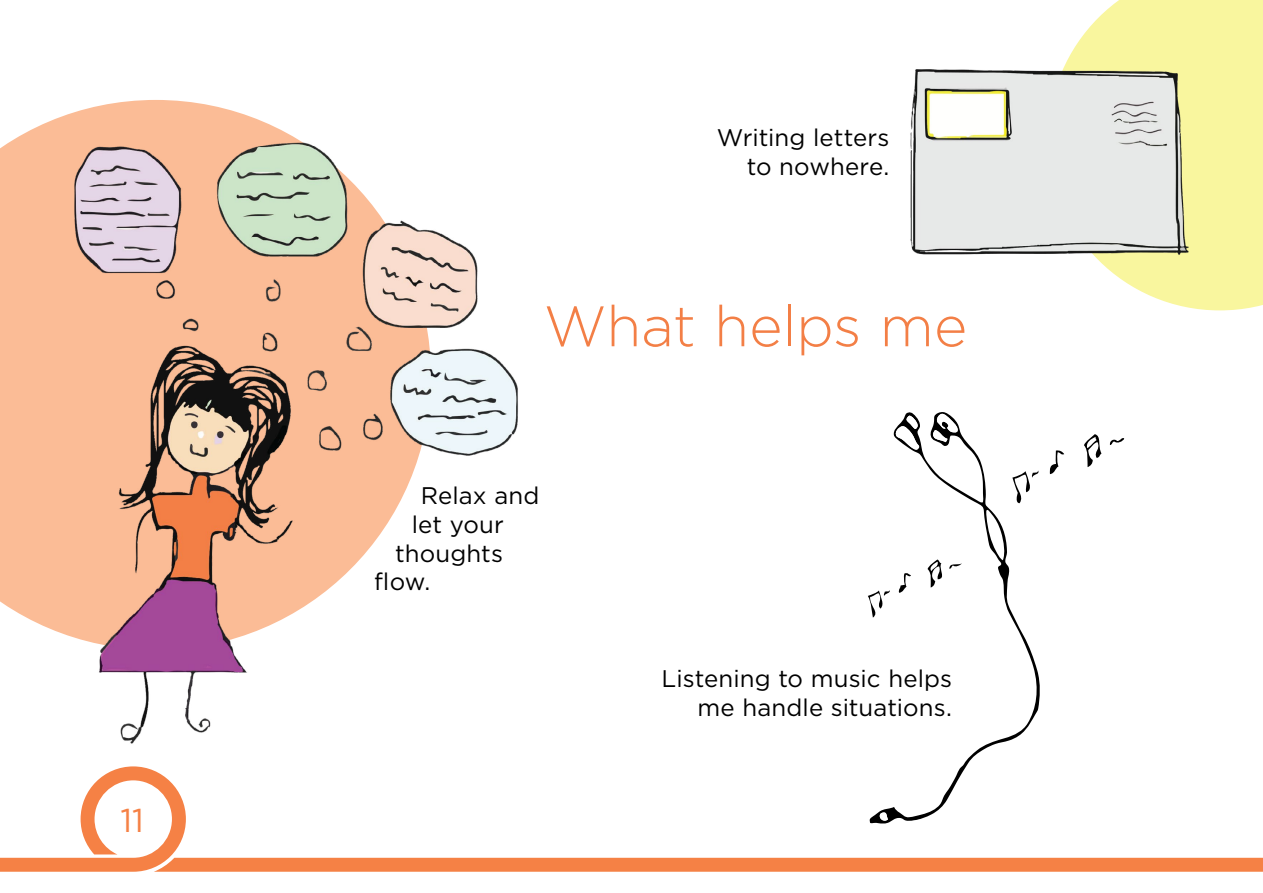
<style>
.page{position:relative;width:1263px;height:893px;background:#fff}
.page>*{position:absolute;margin:0;border:0;box-sizing:border-box;transform-origin:0 0}
.t1{font:300 57px "Gotham";letter-spacing:-.005em;color:#f37f46}
.t2{font:33px "Gotham";color:#f58145}
.t3{font:24px/28.8px "Gotham";letter-spacing:.005em;color:#000;text-align:right}
</style>
<div class="page">
<svg style="left:1070px;top:0;width:193px;height:310px;background:#f9f7a9"></svg>
<svg style="left:0;top:100px;width:292px;height:534px;background:#fbc3a2"></svg>
<img style="left:64px;top:136px;width:454px;height:608px">
<img style="left:910px;top:55px;width:289px;height:224px">
<svg style="left:893px;top:412px;width:147px;height:354px"></svg>
<svg style="left:894px;top:415px;width:25px;height:35px"></svg>
<svg style="left:932px;top:414px;width:27px;height:28px"></svg>
<svg style="left:1084px;top:434px;width:18px;height:33px"></svg>
<svg style="left:1109px;top:438px;width:15px;height:7px"></svg>
<svg style="left:1012px;top:470px;width:28px;height:33px"></svg>
<svg style="left:1050px;top:450px;width:14px;height:24px"></svg>
<svg style="left:868px;top:590px;width:22px;height:28px"></svg>
<svg style="left:927px;top:560px;width:35px;height:27px"></svg>
<svg style="left:898px;top:572px;width:13px;height:21px"></svg>
<svg style="left:0;top:766px;width:1263px;height:106px"></svg>
<p class="t2" style="left:120px;top:799px;width:25px">11</p>
<p class="t3" style="left:717px;top:123px;width:174px">Writing letters to nowhere.</p>
<h1 class="t1" style="left:544px;top:290px;width:425px">What helps me</h1>
<p class="t3" style="left:421px;top:481px;width:120px">Relax and</p>
<p class="t3" style="left:412px;top:509px;width:94px">let your</p>
<p class="t3" style="left:395px;top:538px;width:109px">thoughts</p>
<p class="t3" style="left:374px;top:567px;width:58px">fow.</p>
<p class="t3" style="left:661px;top:663px;width:292px">Listening to music helps me handle situations.</p>
</div>
